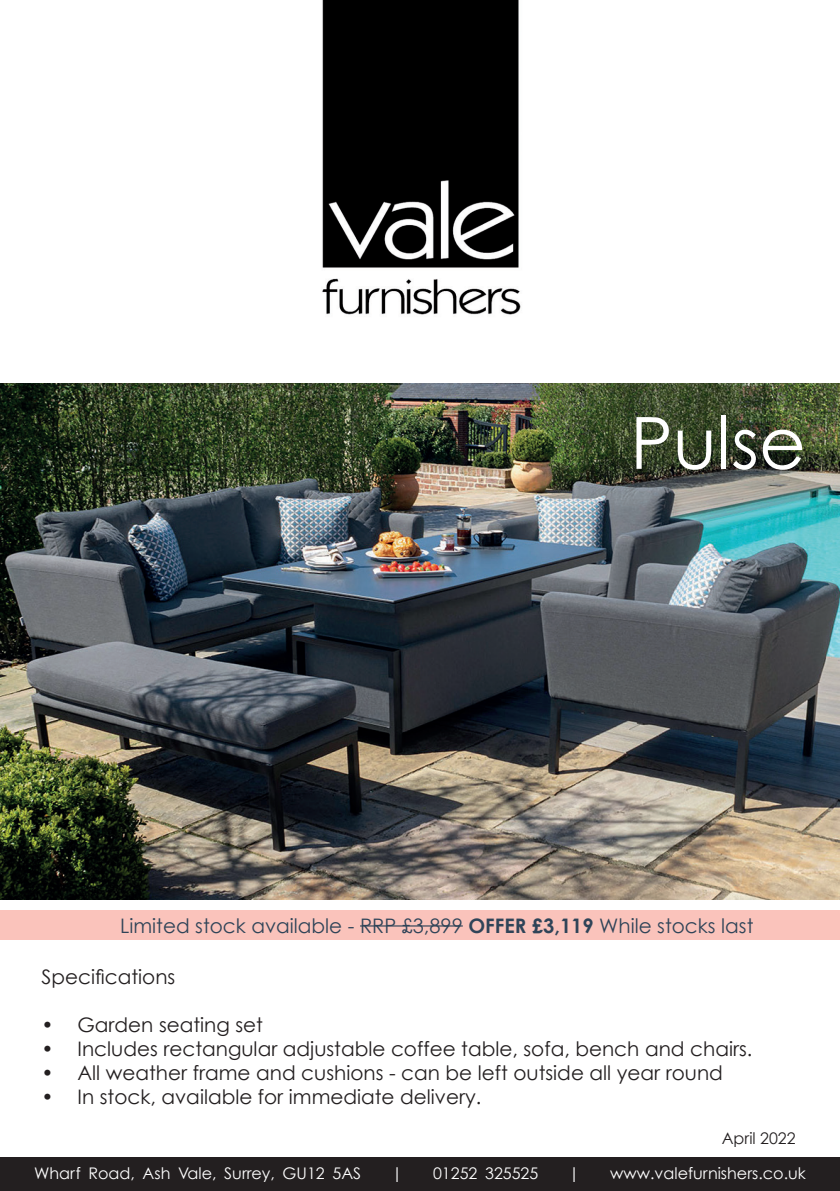
<style>
.page{position:relative;width:840px;height:1191px;background:#fff}
.page>*{position:absolute;margin:0;border:0;box-sizing:border-box;transform-origin:0 0}
.t1{font:72px "Century Gothic";color:#fff}
.t2{font:20px "Century Gothic";color:#231f20}
.t3{font:20px "Century Gothic";color:#2f4458}
.t4{font:16px "Century Gothic";color:#fff}
.t5{font:16px "Century Gothic";color:#231f20}
.s1{font-weight:700}
</style>
<div class="page">
<div style="left:0;top:1157px;width:839px;height:34px;background:#231f20"></div>
<div style="left:0;top:910px;width:839px;height:30px;background:#fac3bb"></div>
<img style="left:0;top:384px;width:839px;height:516px">
<img style="left:322px;top:0;width:199px;height:315px">
<hr style="left:360px;top:925px;width:102px;height:1px;background:#2f4458">
<h1 class="t1" style="left:630px;top:399px;width:177px">Pulse</h1>
<p class="t3" style="left:120px;top:913px;width:634px">Limited stock available - RRP £3,899 <span class="s1">OFFER £3,119</span> While stocks last</p>
<p class="t2" style="left:41px;top:964px;width:135px">Specifications</p>
<p class="t2" style="left:41px;top:1012px;width:223px">• Garden seating set</p>
<p class="t2" style="left:41px;top:1036px;width:712px">• Includes rectangular adjustable coffee table, sofa, bench and chairs.</p>
<p class="t2" style="left:41px;top:1060px;width:682px">• All weather frame and cushions - can be left outside all year round</p>
<p class="t2" style="left:41px;top:1084px;width:441px">• In stock, available for immediate delivery.</p>
<p class="t5" style="left:721px;top:1128px;width:75px">April 2022</p>
<p class="t4" style="left:34px;top:1163px;width:328px">Wharf Road, Ash Vale, Surrey, GU12 5AS</p>
<p class="t4" style="left:391px;top:1163px;width:12px">|</p>
<p class="t4" style="left:433px;top:1163px;width:107px">01252 325525</p>
<p class="t4" style="left:568px;top:1163px;width:12px">|</p>
<p class="t4" style="left:610px;top:1163px;width:197px">www.valefurnishers.co.uk</p>
</div>
